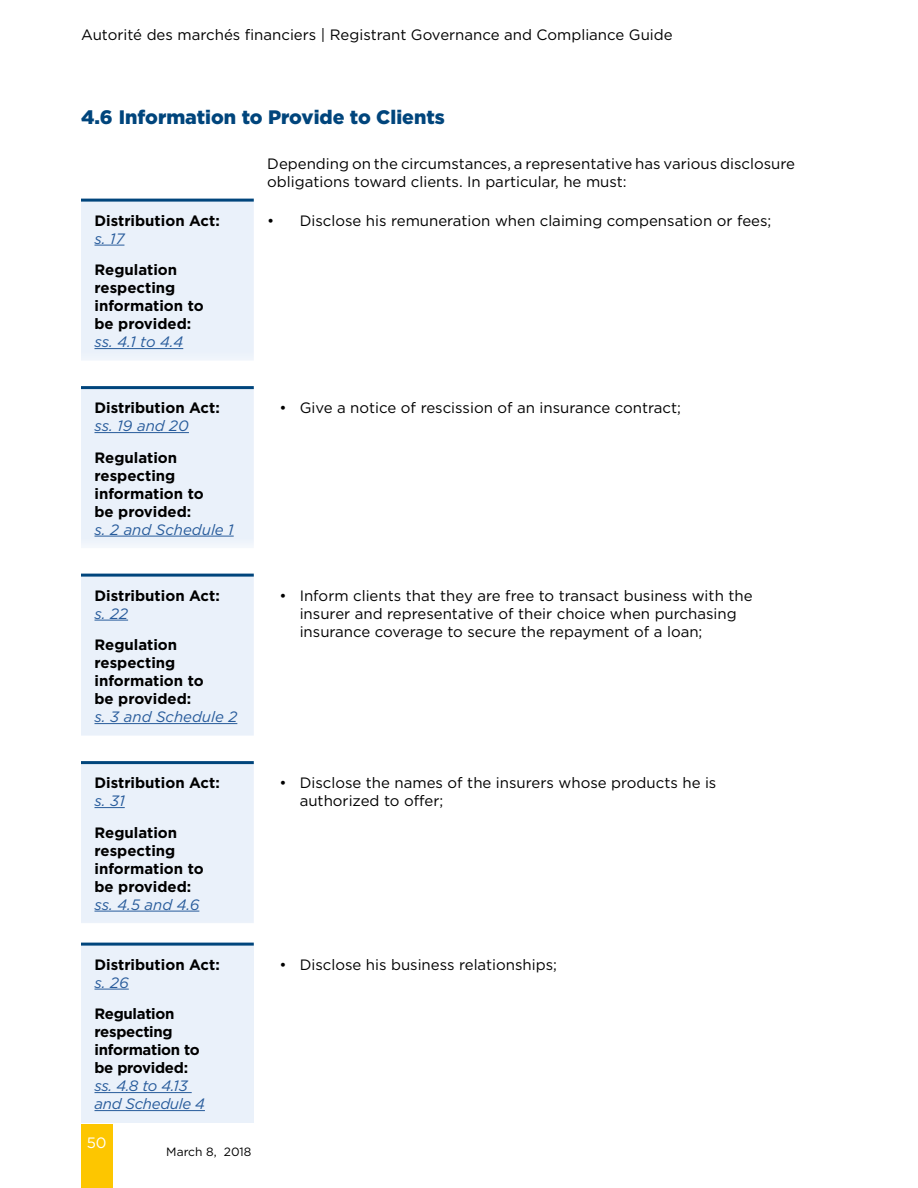
<style>
.page{position:relative;width:918px;height:1188px;background:#fff}
.page>*{position:absolute;margin:0;border:0;box-sizing:border-box;transform-origin:0 0}
.t1{font:900 19.5px "Gotham";color:#00457c}
.P_gauche{font:15px/18px "Gotham";color:#000}
.P_gauche-2{font:700 15px/18px "Gotham";color:#000}
.P_gauche-3{font:700 15px/18px "Gotham";letter-spacing:-.02em;color:#000}
.t2{font:15px "Gotham";color:#fff}
.t3{font:12px "Gotham";color:#000}
.s1{font-weight:400;font-style:italic;color:#275b9b}
</style>
<div class="page">
<div style="left:81px;top:1124px;width:31px;height:64px;background:#fdc600"></div>
<svg style="left:81px;top:202px;width:173px;height:718px;background:#ebf1fa"></svg>
<hr style="left:81px;top:199px;width:173px;height:3px;background:#00457c">
<hr style="left:81px;top:386px;width:173px;height:3px;background:#00457c">
<hr style="left:81px;top:574px;width:173px;height:3px;background:#00457c">
<hr style="left:81px;top:761px;width:173px;height:3px;background:#00457c">
<hr style="left:94px;top:245px;width:30px;height:1px;background:#275b9b">
<hr style="left:94px;top:348px;width:89px;height:1px;background:#275b9b">
<hr style="left:94px;top:432px;width:95px;height:1px;background:#275b9b">
<hr style="left:94px;top:536px;width:140px;height:1px;background:#275b9b">
<hr style="left:94px;top:620px;width:34px;height:1px;background:#275b9b">
<hr style="left:94px;top:723px;width:143px;height:1px;background:#275b9b">
<hr style="left:94px;top:807px;width:31px;height:1px;background:#275b9b">
<hr style="left:94px;top:911px;width:105px;height:1px;background:#275b9b">
<div style="left:81px;top:944px;width:173px;height:179px;background:#eaf1fa"></div>
<hr style="left:81px;top:943px;width:173px;height:3px;background:#00457c">
<hr style="left:94px;top:989px;width:35px;height:1px;background:#275b9b">
<hr style="left:94px;top:1092px;width:98px;height:1px;background:#275b9b">
<hr style="left:94px;top:1110px;width:111px;height:1px;background:#275b9b">
<div style="left:81px;top:351px;width:174px;height:24px;background:linear-gradient(to right,#f9fbfd,#f9fbfd)"></div>
<div style="left:81px;top:537px;width:174px;height:18px;background:#f4f8fc"></div>
<p class="P_gauche" style="left:81px;top:26px;width:593px">Autorité des marchés financiers | Registrant Governance and Compliance Guide</p>
<h4 class="t1" style="left:81px;top:105px;width:365px">4.6 Information to Provide to Clients</h4>
<p class="P_gauche" style="left:267px;top:154px;width:529px">Depending on the circumstances, a representative has various disclosure obligations toward clients. In particular, he must:</p>
<p class="P_gauche-2" style="left:94px;top:211px;width:127px">Distribution Act: <span class="s1">s. 17</span></p>
<p class="P_gauche-2" style="left:94px;top:261px;width:111px">Regulation respecting information to be provided: <span class="s1">ss. 4.1 to 4.4</span></p>
<p class="P_gauche" style="left:267px;top:211px;width:506px">• Disclose his remuneration when claiming compensation or fees;</p>
<p class="P_gauche-2" style="left:94px;top:399px;width:127px">Distribution Act: <span class="s1">ss. 19 and 20</span></p>
<p class="P_gauche-2" style="left:94px;top:448px;width:141px">Regulation respecting information to<br>be provided:<br><span class="s1">s. 2 and Schedule 1</span></p>
<p class="P_gauche-2" style="left:94px;top:586px;width:127px">Distribution Act: <span class="s1">s. 22</span></p>
<p class="P_gauche-2" style="left:94px;top:636px;width:144px">Regulation respecting information to<br>be provided:<br><span class="s1">s. 3 and Schedule 2</span></p>
<p class="P_gauche-2" style="left:94px;top:774px;width:127px">Distribution Act: <span class="s1">s. 31</span></p>
<p class="P_gauche-2" style="left:94px;top:823px;width:111px">Regulation respecting information to be provided: <span class="s1">ss. 4.5 and 4.6</span></p>
<p class="P_gauche-2" style="left:94px;top:955px;width:127px">Distribution Act: <span class="s1">s. 26</span></p>
<p class="P_gauche-3" style="left:94px;top:1005px;width:112px">Regulation respecting information to be provided: <span class="s1">ss. 4.8 to 4.13 and Schedule 4</span></p>
<p class="t2" style="left:87px;top:1133px;width:21px">50</p>
<p class="t3" style="left:166px;top:1145px;width:87px">March 8, 2018</p>
<p class="P_gauche" style="left:279px;top:399px;width:403px">• Give a notice of rescission of an insurance contract;</p>
<p class="P_gauche" style="left:300px;top:586px;width:454px;text-indent:-20px">• Inform clients that they are free to transact business with the insurer and representative of their choice when purchasing insurance coverage to secure the repayment of a loan;</p>
<p class="P_gauche" style="left:300px;top:774px;width:418px;text-indent:-20px">• Disclose the names of the insurers whose products he is authorized to offer;</p>
<p class="P_gauche" style="left:279px;top:955px;width:279px">• Disclose his business relationships;</p>
</div>
